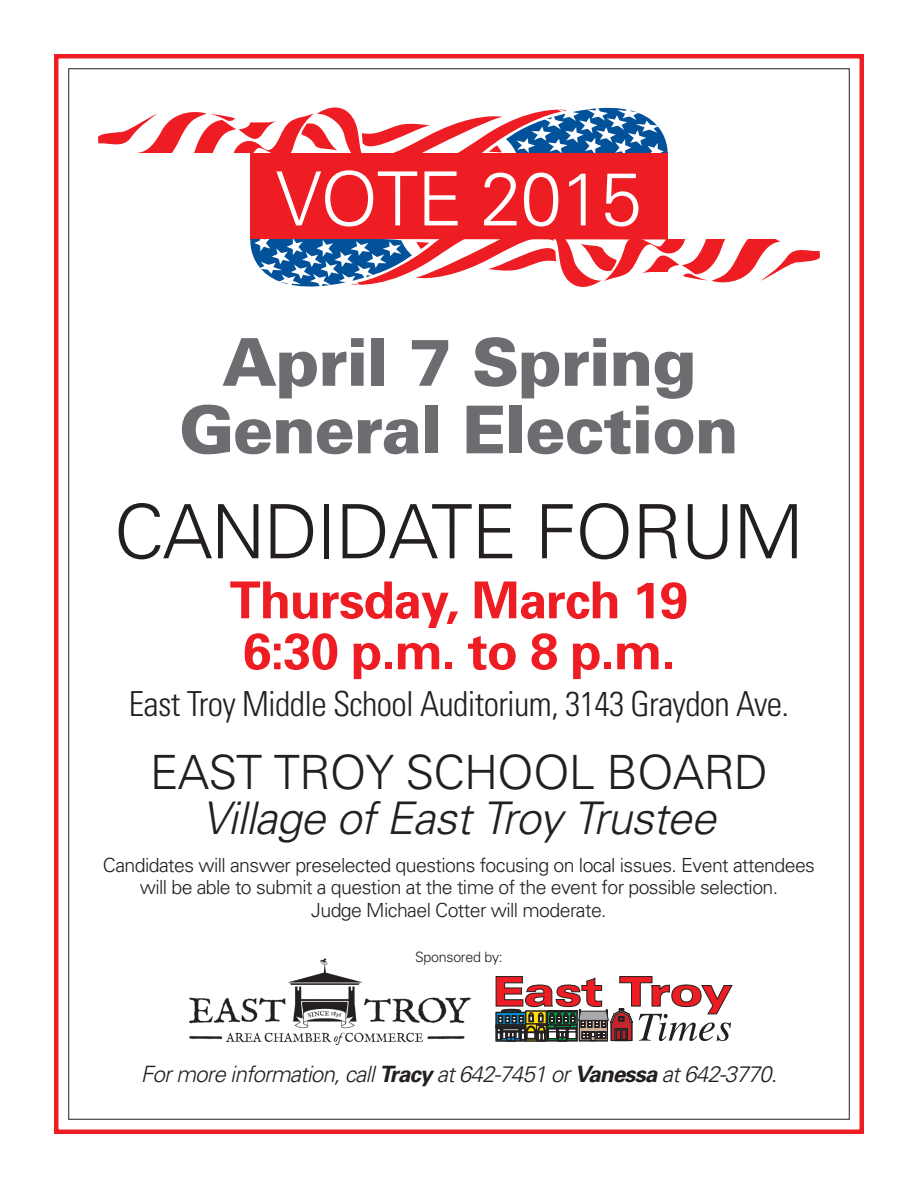
<style>
.page{position:relative;width:918px;height:1188px;background:#fff}
.page>*{position:absolute;margin:0;border:0;box-sizing:border-box;transform-origin:0 0}
.t1{font:300 75px "Univers";letter-spacing:-.02em;color:#231f20}
.t2{font:300 74.7px "Univers";letter-spacing:-.02em;color:#fff}
.t3{font:900 66px/67.5px "Univers";letter-spacing:-.02em;color:#6c6d70;text-align:center}
.t4{font:700 51px/51px "Univers";letter-spacing:-.02em;color:#ee1d23}
.t5{font:300 47.25px "Univers";letter-spacing:-.02em;color:#231f20}
.t6{font:italic 300 45px "Univers";letter-spacing:-.02em;color:#231f20}
.t7{font:300 condensed 34.5px "Univers";letter-spacing:-.02em;color:#231f20}
.t8{font:italic 300 22.5px "Univers";letter-spacing:-.04em;color:#231f20}
.t9{font:300 19.5px/22.5px "Univers";letter-spacing:-.03em;color:#231f20;text-align:center}
.t10{font:300 14.25px "Univers";letter-spacing:-.02em;color:#231f20}
.s1{font-weight:700}
</style>
<div class="page">
<img style="left:189px;top:958px;width:282px;height:88px">
<svg style="left:496px;top:976px;width:237px;height:65px"></svg>
<div style="left:250px;top:152px;width:418px;height:87px;background:#ee1d23"></div>
<svg style="left:250px;top:239px;width:570px;height:48px"></svg>
<svg style="left:98px;top:107px;width:570px;height:45px"></svg>
<div style="left:54px;top:54px;width:810px;height:1080px;border:4px solid #ee1d23"></div>
<h2 class="t2" style="left:276px;top:154px;width:368px">VOTE 2015</h2>
<h3 class="t3" style="left:179px;top:328px;width:561px">April 7 Spring<br>General Election</h3>
<h1 class="t1" style="left:114px;top:487px;width:691px">CANDIDATE FORUM</h1>
<h3 class="t4" style="left:230px;top:575px;width:460px">Thursday, March 19<br>6:30 p.m. to 8 p.m.</h3>
<h3 class="t7" style="left:129px;top:683px;width:662px">East Troy Middle School Auditorium, 3143 Graydon Ave.</h3>
<h3 class="t5" style="left:150px;top:744px;width:620px">EAST TROY SCHOOL BOARD</h3>
<h3 class="t6" style="left:202px;top:791px;width:516px">Village of East Troy Trustee</h3>
<p class="t9" style="left:103px;top:854px;width:714px">Candidates will answer preselected questions focusing on local issues. Event attendees will be able to submit a question at the time of the event for possible selection.<br>Judge Michael Cotter will moderate.</p>
<p class="t10" style="left:415px;top:948px;width:89px">Sponsored by:</p>
<p class="t8" style="left:141px;top:1060px;width:638px">For more information, call <span class="s1">Tracy</span> at 642-7451 or <span class="s1">Vanessa</span> at 642-3770.</p>
</div>
